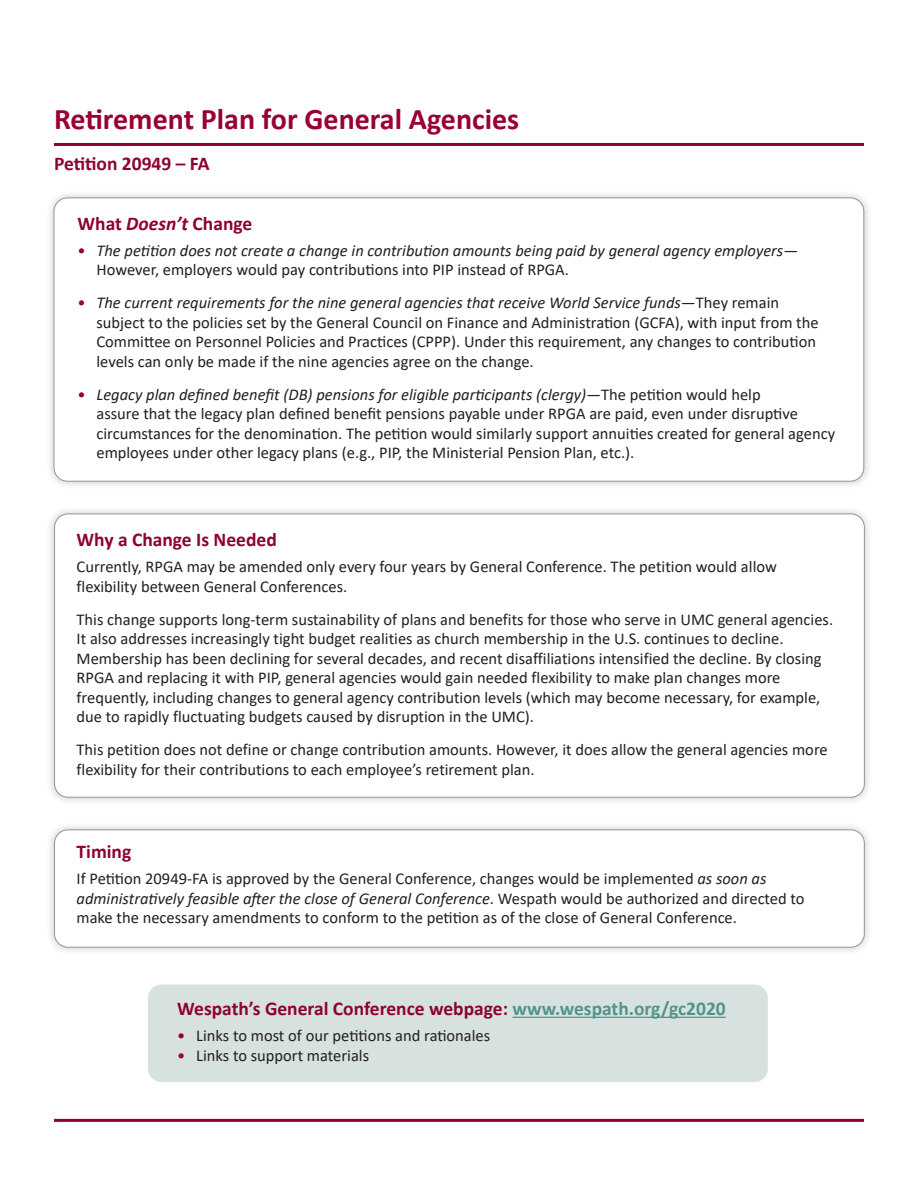
<style>
.page{position:relative;width:918px;height:1188px;background:#fff}
.page>*{position:absolute;margin:0;border:0;box-sizing:border-box;transform-origin:0 0}
.A-Head{font:700 30px "Calibri";color:#980132}
.B-head_color{font:700 19.5px "Calibri";color:#8d0233}
.Body_bulleted_red___black{font:16.5px/19.5px "Calibri";color:#231f20}
.Body{font:16.5px/19.5px "Calibri";color:#231f20}
.Body_bulleted_red___black-2{font:italic 16.5px/19.5px "Calibri";color:#231f20}
.s1{font-style:italic}
.s2{font-style:normal;color:#980132}
.s3{font-style:normal}
.s4{color:#980132}
.s5{color:#50958c}
</style>
<div class="page">
<div style="left:46px;top:505px;width:827px;height:301px;background:#231f20;opacity:.25"></div>
<div style="left:55px;top:514px;width:809px;height:283px;background:#fff;border-radius:14px"></div>
<hr style="left:54px;top:143px;width:810px;height:3px;background:#8d0233">
<hr style="left:54px;top:1119px;width:810px;height:3px;background:#8d0233">
<div style="left:46px;top:821px;width:827px;height:135px;background:#231f20;opacity:.25"></div>
<div style="left:55px;top:830px;width:809px;height:117px;background:#fff;border-radius:14px"></div>
<div style="left:54px;top:830px;width:811px;height:117px;border:1px solid #939598;border-radius:14px"></div>
<div style="left:148px;top:985px;width:620px;height:97px;background:#d7e2e0;border-radius:14px"></div>
<hr style="left:512px;top:1017px;width:214px;height:1px;background:#50958c">
<div style="left:45px;top:189px;width:828px;height:301px;background:#231f20;opacity:.25"></div>
<div style="left:54px;top:198px;width:810px;height:283px;background:#fff;border-radius:14px"></div>
<p class="A-Head" style="left:54px;top:98px;width:467px">Retirement Plan for General Agencies</p>
<p class="B-head_color" style="left:54px;top:150px;width:157px">Petition 20949 – FA</p>
<p class="B-head_color" style="left:78px;top:209px;width:176px">What <span class="s1">Doesn’t</span> Change</p>
<p class="Body_bulleted_red___black-2" style="left:96px;top:240px;width:703px;text-indent:-19px"><span class="s2">•</span> The petition does not create a change in contribution amounts being paid by general agency employers<span class="s3">—<br>However, employers would pay contributions into PIP instead of RPGA.</span></p>
<p class="Body_bulleted_red___black" style="left:96px;top:293px;width:724px;text-indent:-19px"><span class="s4">•</span> <span class="s1">The current requirements for the nine general agencies that receive World Service funds</span>—They remain subject to the policies set by the General Council on Finance and Administration (GCFA), with input from the Committee on Personnel Policies and Practices (CPPP). Under this requirement, any changes to contribution levels can only be made if the nine agencies agree on the change.</p>
<p class="Body_bulleted_red___black" style="left:96px;top:384px;width:740px;text-indent:-19px"><span class="s4">•</span> <span class="s1">Legacy plan defined benefit (DB) pensions for eligible participants (clergy)—</span>The petition would help<br>assure that the legacy plan defined benefit pensions payable under RPGA are paid, even under disruptive circumstances for the denomination. The petition would similarly support annuities created for general agency employees under other legacy plans (e.g., PIP, the Ministerial Pension Plan, etc.).</p>
<p class="B-head_color" style="left:77px;top:526px;width:202px">Why a Change Is Needed</p>
<p class="Body_bulleted_red___black" style="left:77px;top:557px;width:702px">Currently, RPGA may be amended only every four years by General Conference. The petition would allow</p>
<p class="Body_bulleted_red___black" style="left:77px;top:576px;width:272px">flexibility between General Conferences.</p>
<p class="Body_bulleted_red___black" style="left:77px;top:609px;width:758px">This change supports long-term sustainability of plans and benefits for those who serve in UMC general agencies.</p>
<p class="Body_bulleted_red___black" style="left:77px;top:629px;width:708px">It also addresses increasingly tight budget realities as church membership in the U.S. continues to decline.</p>
<p class="Body_bulleted_red___black" style="left:77px;top:648px;width:746px">Membership has been declining for several decades, and recent disaffiliations intensified the decline. By closing</p>
<p class="Body_bulleted_red___black" style="left:77px;top:668px;width:705px">RPGA and replacing it with PIP, general agencies would gain needed flexibility to make plan changes more</p>
<p class="Body_bulleted_red___black" style="left:77px;top:687px;width:745px">frequently, including changes to general agency contribution levels (which may become necessary, for example,</p>
<p class="Body_bulleted_red___black" style="left:77px;top:707px;width:459px">due to rapidly fluctuating budgets caused by disruption in the UMC).</p>
<p class="Body_bulleted_red___black" style="left:77px;top:740px;width:753px">This petition does not define or change contribution amounts. However, it does allow the general agencies more</p>
<p class="Body_bulleted_red___black" style="left:77px;top:759px;width:460px">flexibility for their contributions to each employee’s retirement plan.</p>
<p class="B-head_color" style="left:77px;top:838px;width:56px">Timing</p>
<p class="Body" style="left:77px;top:869px;width:730px">If Petition 20949-FA is approved by the General Conference, changes would be implemented <span class="s1">as soon as administratively feasible after the close of General Conference</span>. Wespath would be authorized and directed to make the necessary amendments to conform to the petition as of the close of General Conference.</p>
<p class="B-head_color" style="left:177px;top:995px;width:550px">Wespath’s General Conference webpage: <span class="s5">www.wespath.org/gc2020</span></p>
<p class="Body_bulleted_red___black" style="left:177px;top:1026px;width:315px"><span class="s4">•</span> Links to most of our petitions and rationales</p>
<p class="Body_bulleted_red___black" style="left:177px;top:1045px;width:193px"><span class="s4">•</span> Links to support materials</p>
</div>
